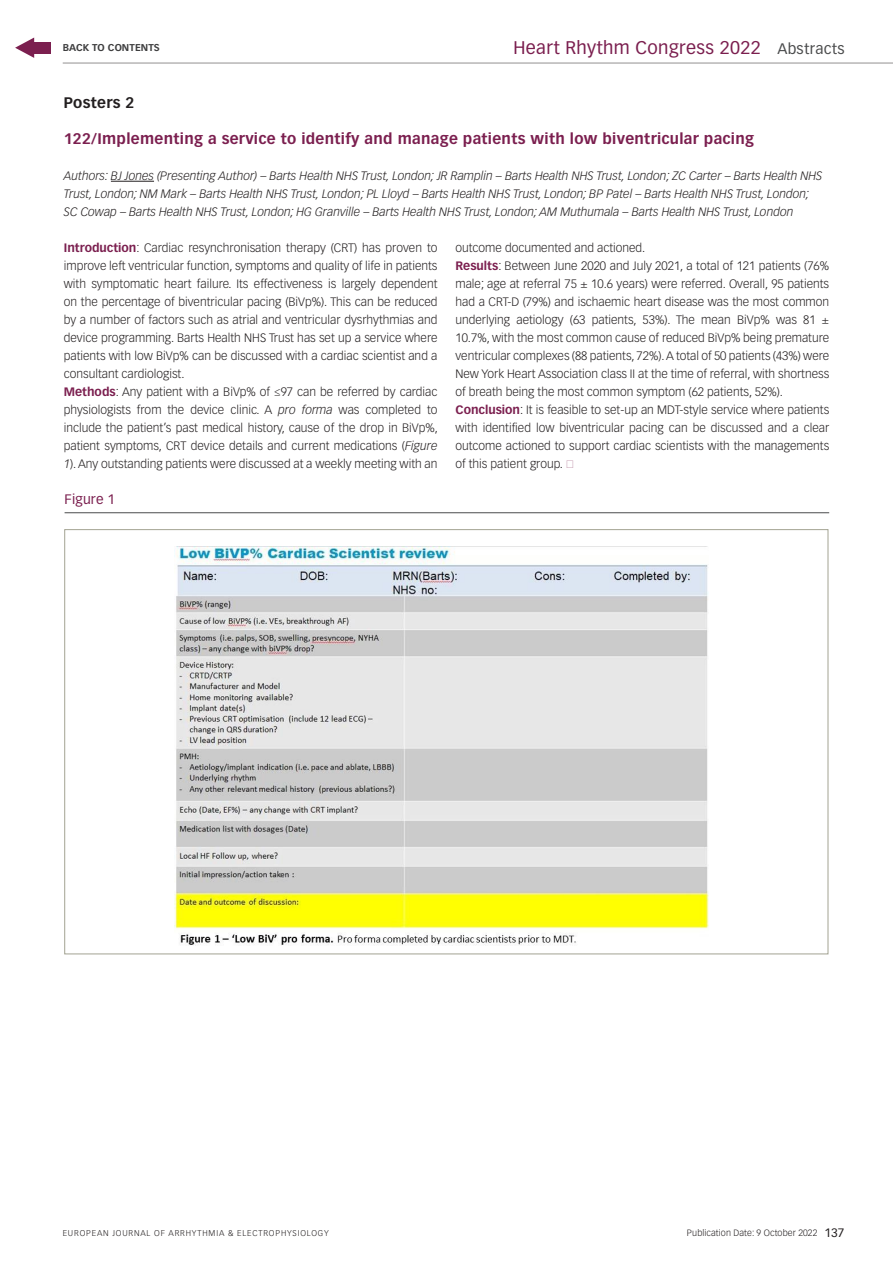
<style>
.page{position:relative;width:893px;height:1263px;background:#fff}
.page>*{position:absolute;margin:0;border:0;box-sizing:border-box;transform-origin:0 0}
.t1{font:18px "Vectora LT Std";letter-spacing:.02em;color:#7b1f4f}
._3__Abstract_Title{font:700 15px "Vectora LT Std";letter-spacing:.02em;color:#7b1f4f}
.SESSION{font:700 15px "Vectora LT Std";letter-spacing:.02em;color:#231f20}
._10_Table___Fig_Capt{font:13.5px "Vectora LT Std";letter-spacing:.01em;color:#7b1f4f}
._9_Body_Text{font:300 12px/18px "Vectora LT Std";color:#231f20;text-align:justify}
._5__Authors{font:italic 300 12px/18px "Vectora LT Std";color:#231f20}
.t2{font:12px "Vectora LT Std";color:#231f20}
.t3{font:700 9.75px "Vectora LT Std";letter-spacing:.01em;color:#3e3e3f}
.t4{font:300 9px "Vectora LT Std";letter-spacing:.01em;color:#231f20}
.t5{font:300 8.25px "Vectora LT Std";letter-spacing:.1em;color:#231f20}
.s1{font-size:15px;color:#4b4c4d}
.s2{font-weight:700;color:#7b1f4f}
.s3{font-style:italic}
.s4{color:#7b1f4f}
</style>
<div class="page">
<hr style="left:63px;top:63px;width:830px;height:1px;background:#231f20">
<div style="left:30px;top:42px;width:20px;height:12px;background:#7b1f4f"></div>
<svg style="left:15px;top:38px;width:19px;height:20px"></svg>
<hr style="left:111px;top:181px;width:43px;height:1px;background:#231f20">
<img style="left:175px;top:547px;width:534px;height:399px">
<hr style="left:65px;top:512px;width:764px;height:1px;background:#4b4c4d">
<p class="t3" style="left:63px;top:42px;width:99px">BACK TO CONTENTS</p>
<h1 class="t1" style="left:514px;top:37px;width:333px">Heart Rhythm Congress 2022 <span class="s1">Abstracts</span></h1>
<p class="SESSION" style="left:64px;top:94px;width:72px">Posters 2</p>
<p class="_3__Abstract_Title" style="left:64px;top:130px;width:692px">122/Implementing a service to identify and manage patients with low biventricular pacing</p>
<p class="_5__Authors" style="left:64px;top:167px;width:760px">Authors: BJ Jones (Presenting Author) – Barts Health NHS Trust, London; JR Ramplin – Barts Health NHS Trust, London; ZC Carter – Barts Health NHS<br>Trust, London; NM Mark – Barts Health NHS Trust, London; PL Lloyd – Barts Health NHS Trust, London; BP Patel – Barts Health NHS Trust, London;<br>SC Cowap – Barts Health NHS Trust, London; HG Granville – Barts Health NHS Trust, London; AM Muthumala – Barts Health NHS Trust, London</p>
<p class="_9_Body_Text" style="left:64px;top:239px;width:375px"><span class="s2">Introduction</span>: Cardiac resynchronisation therapy (CRT) has proven to improve left ventricular function, symptoms and quality of life in patients with symptomatic heart failure. Its effectiveness is largely dependent on the percentage of biventricular pacing (BiVp%). This can be reduced by a number of factors such as atrial and ventricular dysrhythmias and device programming. Barts Health NHS Trust has set up a service where patients with low BiVp% can be discussed with a cardiac scientist and a consultant cardiologist.</p>
<p class="_9_Body_Text" style="left:64px;top:383px;width:376px"><span class="s2">Methods</span>: Any patient with a BiVp% of ≤97 can be referred by cardiac physiologists from the device clinic. A <span class="s3">pro forma</span> was completed to include the patient’s past medical history, cause of the drop in BiVp%, patient symptoms, CRT device details and current medications (<span class="s3">Figure 1</span>). Any outstanding patients were discussed at a weekly meeting with an</p>
<p class="_10_Table___Fig_Capt" style="left:65px;top:491px;width:52px">Figure 1</p>
<p class="_9_Body_Text" style="left:455px;top:239px;width:191px">outcome documented and actioned.</p>
<p class="_9_Body_Text" style="left:455px;top:257px;width:375px"><span class="s2">Results</span>: Between June 2020 and July 2021, a total of 121 patients (76% male; age at referral 75 ± 10.6 years) were referred. Overall, 95 patients had a CRT-D (79%) and ischaemic heart disease was the most common underlying aetiology (63 patients, 53%). The mean BiVp% was 81 ± 10.7%, with the most common cause of reduced BiVp% being premature ventricular complexes (88 patients, 72%). A total of 50 patients (43%) were New York Heart Association class II at the time of referral, with shortness of breath being the most common symptom (62 patients, 52%).</p>
<p class="_9_Body_Text" style="left:455px;top:401px;width:375px"><span class="s2">Conclusion</span>: It is feasible to set-up an MDT-style service where patients with identified low biventricular pacing can be discussed and a clear outcome actioned to support cardiac scientists with the managements of this patient group. <span class="s4">❑</span></p>
<p class="t5" style="left:63px;top:1228px;width:268px">EUROPEAN JOURNAL OF ARRHYTHMIA &amp; ELECTROPHYSIOLOGY</p>
<p class="t4" style="left:687px;top:1227px;width:132px">Publication Date: 9 October 2022</p>
<p class="t2" style="left:825px;top:1226px;width:22px">137</p>
</div>
